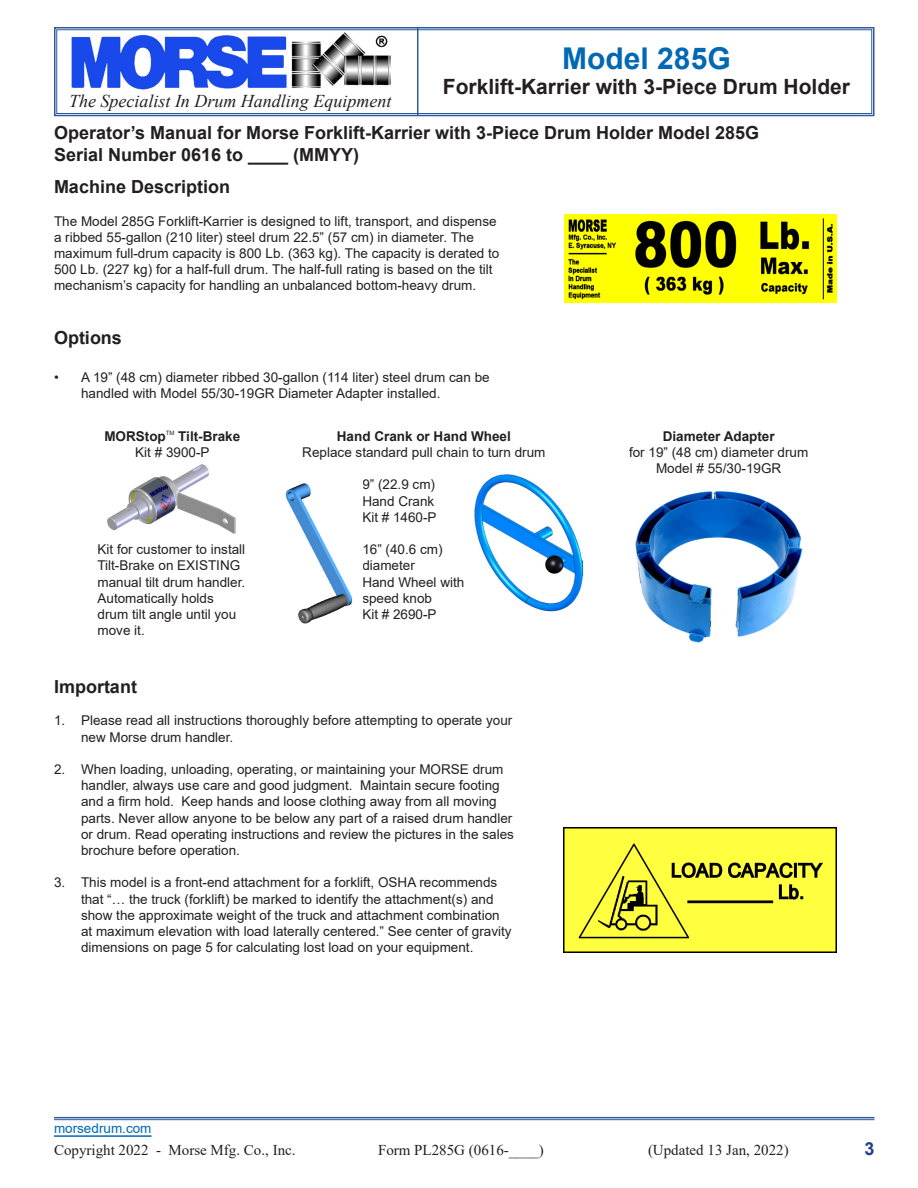
<style>
.page{position:relative;width:918px;height:1188px;background:#fff}
.page>*{position:absolute;margin:0;border:0;box-sizing:border-box;transform-origin:0 0}
.t1{font:700 30px "Arial";color:#0168b3}
.t2{font:700 21px "Arial";color:#231f20}
.Body_Text{font:700 18px/21.6px "Arial";color:#231f20}
.t3{font:italic 18px "Times New Roman";color:#231f20}
.t4{font:700 18px "Arial";color:#253f8e}
.t5{font:15px "Times New Roman";color:#231f20}
.Body_Text-2{font:13.5px/16.2px "Arial";color:#231f20}
.Body_Text-3{font:700 13.5px "Arial";color:#231f20}
.t6{font:13.5px "Arial";color:#0168b3}
.t7{font:6px "Arial";color:#231f20}
</style>
<div class="page">
<svg style="left:54px;top:27px;width:821px;height:90px"></svg>
<div style="left:56px;top:29px;width:816px;height:85px;border:1px solid #2b5a9f"></div>
<hr style="left:417px;top:28px;width:1px;height:88px;background:#2b5a9f">
<hr style="left:54px;top:1135px;width:98px;height:2px;background:#0168b3">
<hr style="left:54px;top:1117px;width:820px;height:1px;background:#2b5a9f">
<hr style="left:54px;top:1119px;width:820px;height:1px;background:#2b5a9f">
<img style="left:564px;top:827px;width:273px;height:125px">
<img style="left:565px;top:215px;width:271px;height:88px">
<img style="left:635px;top:491px;width:168px;height:152px">
<img style="left:474px;top:474px;width:110px;height:138px">
<img style="left:107px;top:464px;width:129px;height:70px">
<img style="left:285px;top:483px;width:68px;height:141px">
<h1 class="t1" style="left:562px;top:37px;width:170px">Model 285G</h1>
<h2 class="t2" style="left:443px;top:72px;width:409px">Forklift-Karrier with 3-Piece Drum Holder</h2>
<h3 class="Body_Text" style="left:54px;top:122px;width:707px">Operator’s Manual for Morse Forklift-Karrier with 3-Piece Drum Holder Model 285G<br>Serial Number 0616 to ____ (MMYY)</h3>
<h3 class="t3" style="left:69px;top:89px;width:324px">The Specialist In Drum Handling Equipment</h3>
<p class="Body_Text" style="left:54px;top:176px;width:178px">Machine Description</p>
<p class="Body_Text-2" style="left:54px;top:213px;width:447px">The Model 285G Forklift-Karrier is designed to lift, transport, and dispense a ribbed 55-gallon (210 liter) steel drum 22.5” (57 cm) in diameter. The maximum full-drum capacity is 800 Lb. (363 kg). The capacity is derated to 500 Lb. (227 kg) for a half-full drum. The half-full rating is based on the tilt mechanism’s capacity for handling an unbalanced bottom-heavy drum.</p>
<p class="Body_Text" style="left:54px;top:327px;width:70px">Options</p>
<p class="Body_Text-2" style="left:81px;top:369px;width:410px;text-indent:-27px">• A 19” (48 cm) diameter ribbed 30-gallon (114 liter) steel drum can be handled with Model 55/30-19GR Diameter Adapter installed.</p>
<p class="Body_Text-3" style="left:104px;top:426px;width:63px">MORStop</p>
<p class="t7" style="left:166px;top:428px;width:10px">TM</p>
<p class="Body_Text-3" style="left:178px;top:426px;width:64px">Tilt-Brake</p>
<p class="Body_Text-2" style="left:135px;top:444px;width:76px">Kit # 3900-P</p>
<p class="Body_Text-2" style="left:98px;top:541px;width:149px">Kit for customer to install<br>Tilt-Brake on EXISTING manual tilt drum handler.<br>Automatically holds drum tilt angle until you move it.</p>
<p class="Body_Text-3" style="left:337px;top:426px;width:176px">Hand Crank or Hand Wheel</p>
<p class="Body_Text-2" style="left:302px;top:444px;width:245px">Replace standard pull chain to turn drum</p>
<p class="Body_Text-2" style="left:362px;top:476px;width:76px">9” (22.9 cm)<br>Hand Crank<br>Kit # 1460-P</p>
<p class="Body_Text-2" style="left:362px;top:541px;width:104px">16” (40.6 cm) diameter<br>Hand Wheel with speed knob<br>Kit # 2690-P</p>
<p class="Body_Text" style="left:54px;top:676px;width:84px">Important</p>
<p class="Body_Text-2" style="left:81px;top:712px;width:433px;text-indent:-27px">1. Please read all instructions thoroughly before attempting to operate your new Morse drum handler.</p>
<p class="Body_Text-2" style="left:81px;top:761px;width:434px;text-indent:-27px">2. When loading, unloading, operating, or maintaining your MORSE drum handler, always use care and good judgment. Maintain secure footing and a firm hold. Keep hands and loose clothing away from all moving parts. Never allow anyone to be below any part of a raised drum handler or drum. Read operating instructions and review the pictures in the sales brochure before operation.</p>
<p class="Body_Text-2" style="left:81px;top:874px;width:432px;text-indent:-27px">3. This model is a front-end attachment for a forklift, OSHA recommends that “… the truck (forklift) be marked to identify the attachment(s) and show the approximate weight of the truck and attachment combination at maximum elevation with load laterally centered.” See center of gravity dimensions on page 5 for calculating lost load on your equipment.</p>
<p class="Body_Text-3" style="left:663px;top:426px;width:114px">Diameter Adapter</p>
<p class="Body_Text-2" style="left:629px;top:444px;width:181px">for 19” (48 cm) diameter drum</p>
<p class="Body_Text-2" style="left:656px;top:460px;width:127px">Model # 55/30-19GR</p>
<p class="t6" style="left:54px;top:1119px;width:99px">morsedrum.com</p>
<p class="t5" style="left:54px;top:1139px;width:243px">Copyright 2022 - Morse Mfg. Co., Inc.</p>
<p class="t5" style="left:378px;top:1139px;width:167px">Form PL285G (0616-____)</p>
<p class="t5" style="left:648px;top:1139px;width:142px">(Updated 13 Jan, 2022)</p>
<h3 class="t4" style="left:864px;top:1136px;width:12px">3</h3>
</div>
